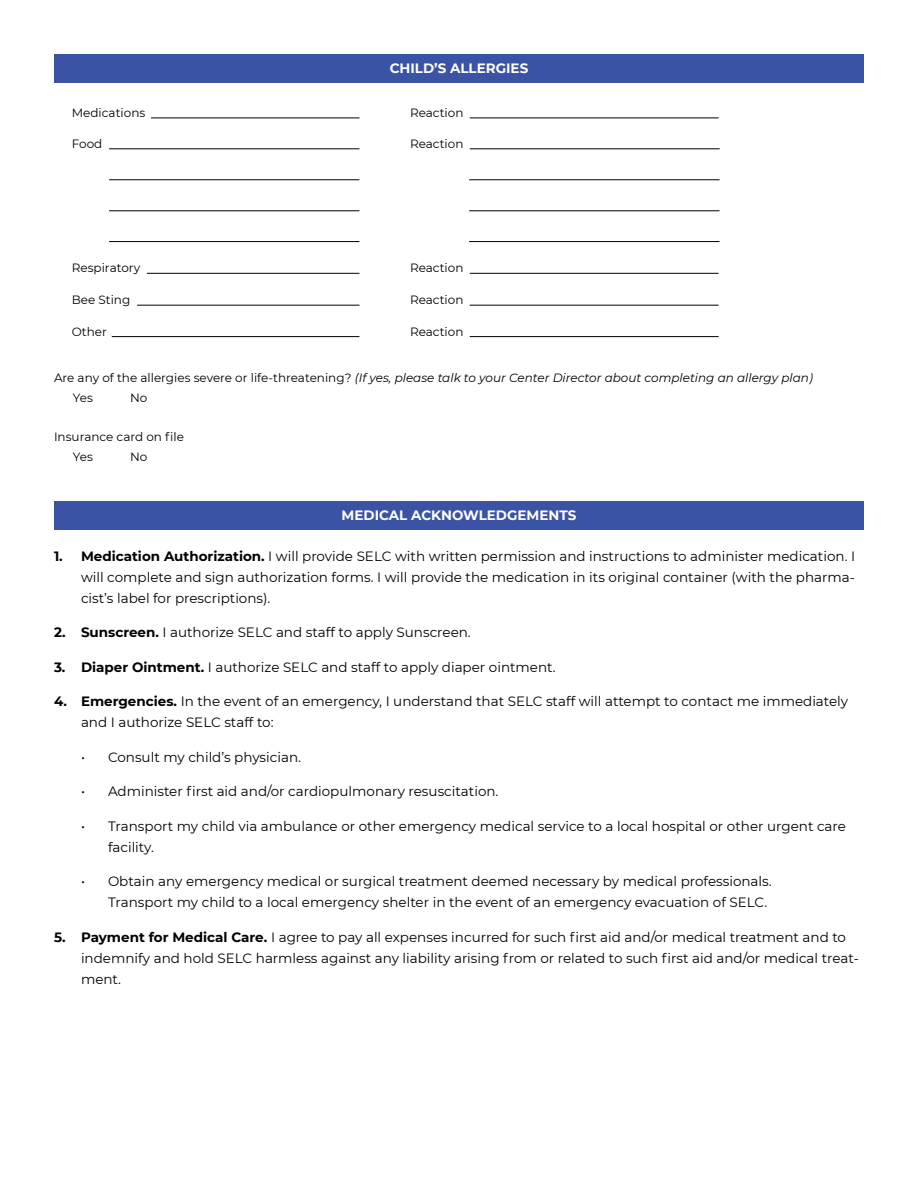
<style>
.page{position:relative;width:918px;height:1188px;background:#fff}
.page>*{position:absolute;margin:0;border:0;box-sizing:border-box;transform-origin:0 0}
.t1{font:13.5px/21px "Montserrat";color:#000}
.t2{font:700 13.5px "Montserrat";color:#fff}
.t3{font:italic 12px/20.5px "Montserrat";color:#000}
.t4{font:12px/20.5px "Montserrat";color:#000}
.s1{font-style:normal}
.s2{font-weight:700}
</style>
<div class="page">
<div style="left:54px;top:54px;width:810px;height:28px;background:#3a53a4"></div>
<hr style="left:151px;top:118px;width:208px;height:1px;background:#000">
<hr style="left:147px;top:273px;width:212px;height:1px;background:#000">
<hr style="left:137px;top:305px;width:222px;height:1px;background:#000">
<hr style="left:112px;top:336px;width:247px;height:1px;background:#000">
<hr style="left:109px;top:149px;width:250px;height:1px;background:#000">
<hr style="left:109px;top:180px;width:250px;height:1px;background:#000">
<hr style="left:469px;top:180px;width:251px;height:1px;background:#000">
<hr style="left:109px;top:211px;width:250px;height:1px;background:#000">
<hr style="left:469px;top:211px;width:251px;height:1px;background:#000">
<hr style="left:109px;top:241px;width:250px;height:1px;background:#000">
<hr style="left:469px;top:241px;width:251px;height:1px;background:#000">
<hr style="left:470px;top:118px;width:249px;height:1px;background:#000">
<hr style="left:470px;top:273px;width:249px;height:1px;background:#000">
<hr style="left:470px;top:305px;width:249px;height:1px;background:#000">
<hr style="left:470px;top:336px;width:249px;height:1px;background:#000">
<hr style="left:470px;top:149px;width:250px;height:1px;background:#000">
<div style="left:54px;top:501px;width:810px;height:28px;background:#3a53a4"></div>
<p class="t2" style="left:390px;top:58px;width:140px">CHILD’S ALLERGIES</p>
<p class="t4" style="left:72px;top:102px;width:75px">Medications</p>
<p class="t4" style="left:410px;top:102px;width:55px">Reaction</p>
<p class="t4" style="left:72px;top:133px;width:32px">Food</p>
<p class="t4" style="left:410px;top:133px;width:55px">Reaction</p>
<p class="t4" style="left:72px;top:258px;width:70px">Respiratory</p>
<p class="t4" style="left:72px;top:289px;width:60px">Bee Sting</p>
<p class="t4" style="left:72px;top:321px;width:37px">Other</p>
<p class="t4" style="left:410px;top:258px;width:55px">Reaction</p>
<p class="t4" style="left:410px;top:289px;width:55px">Reaction</p>
<p class="t4" style="left:410px;top:321px;width:55px">Reaction</p>
<p class="t3" style="left:73px;top:367px;width:742px;text-indent:-19px"><span class="s1">Are any of the allergies severe or life-threatening?</span> (If yes, please talk to your Center Director about completing an allergy plan)<br><span class="s1">Yes</span></p>
<p class="t4" style="left:130px;top:387px;width:19px">No</p>
<p class="t4" style="left:73px;top:426px;width:113px;text-indent:-19px">Insurance card on file<br>Yes</p>
<p class="t4" style="left:130px;top:446px;width:19px">No</p>
<p class="t2" style="left:342px;top:505px;width:236px">MEDICAL ACKNOWLEDGEMENTS</p>
<p class="t1" style="left:81px;top:545px;width:776px;text-align:justify;text-indent:-27px"><span class="s2">1. Medication Authorization.</span> I will provide SELC with written permission and instructions to administer medication. I will complete and sign authorization forms. I will provide the medication in its original container (with the pharma&shy;cist’s label for prescriptions).</p>
<p class="t1" style="left:54px;top:621px;width:418px"><span class="s2">2. Sunscreen.</span> I authorize SELC and staff to apply Sunscreen.</p>
<p class="t1" style="left:54px;top:656px;width:503px"><span class="s2">3. Diaper Ointment.</span> I authorize SELC and staff to apply diaper ointment.</p>
<p class="t1" style="left:81px;top:691px;width:769px;text-indent:-27px"><span class="s2">4. Emergencies.</span> In the event of an emergency, I understand that SELC staff will attempt to contact me immediately and I authorize SELC staff to:</p>
<p class="t1" style="left:81px;top:746px;width:222px">• Consult my child’s physician.</p>
<p class="t1" style="left:81px;top:781px;width:419px">• Administer first aid and/or cardiopulmonary resuscitation.</p>
<p class="t1" style="left:108px;top:815px;width:739px;text-indent:-27px">• Transport my child via ambulance or other emergency medical service to a local hospital or other urgent care facility.</p>
<p class="t1" style="left:108px;top:871px;width:665px;text-indent:-27px">• Obtain any emergency medical or surgical treatment deemed necessary by medical professionals.<br>Transport my child to a local emergency shelter in the event of an emergency evacuation of SELC.</p>
<p class="t1" style="left:81px;top:926px;width:779px;text-indent:-27px"><span class="s2">5. Payment for Medical Care.</span> I agree to pay all expenses incurred for such first aid and/or medical treatment and to indemnify and hold SELC harmless against any liability arising from or related to such first aid and/or medical treat&shy;ment.</p>
</div>
